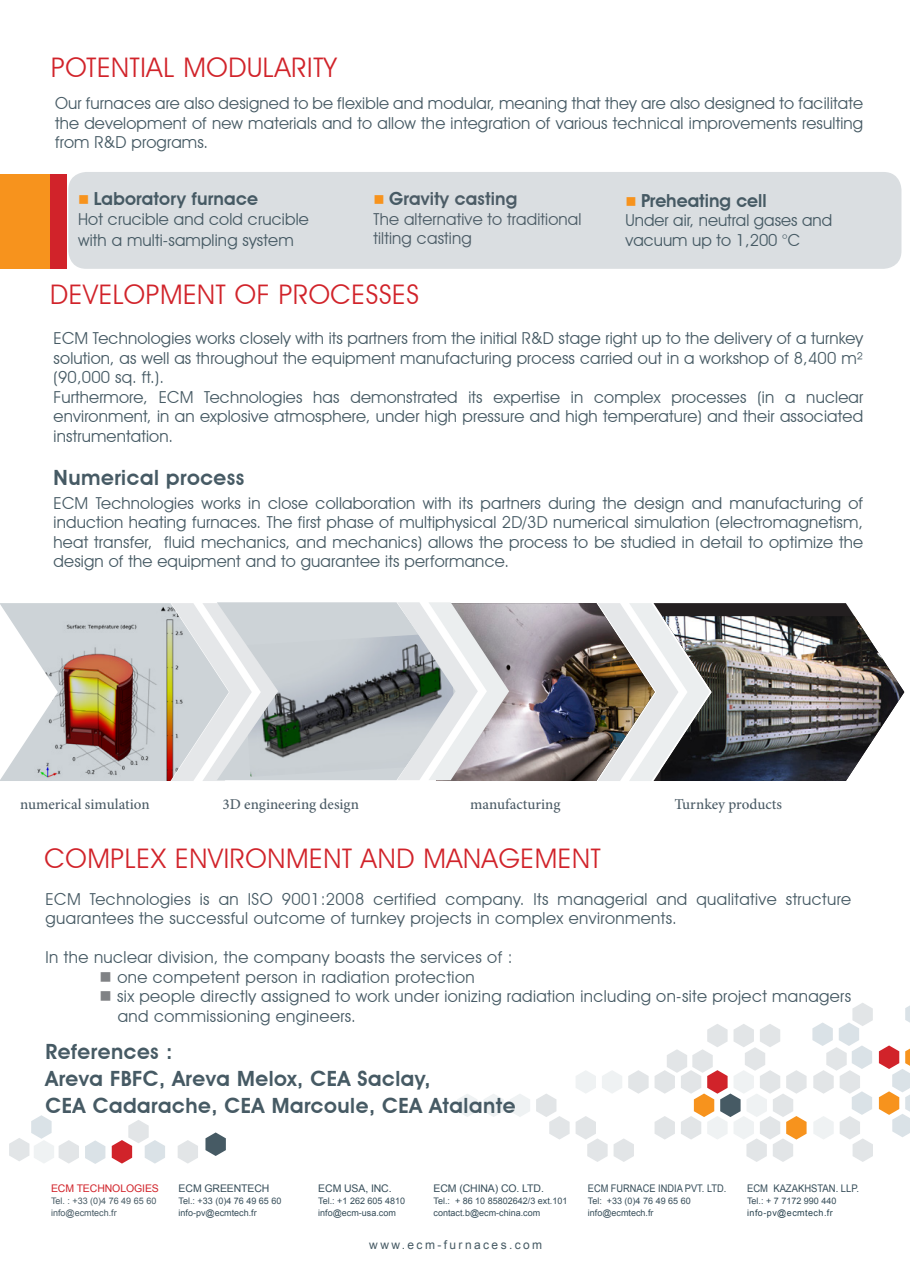
<style>
.page{position:relative;width:910px;height:1280px;background:#fff}
.page>*{position:absolute;margin:0;border:0;box-sizing:border-box;transform-origin:0 0}
.t1{font:27px "Avant Garde IT Cby BT";letter-spacing:.025em;color:#d1232a}
.t2{font:600 21px/27px "Avant Garde IT Cby BT";letter-spacing:.025em;color:#465a64}
.t3{font:600 18px "Avant Garde IT Cby BT";letter-spacing:.01em;color:#465a64}
.t4{font:600 18px "Avant Garde IT Cby BT";letter-spacing:.01em;color:#4c5c66}
.t5{font:16.5px/19.5px "Avant Garde IT Cby BT";letter-spacing:.01em;color:#465a64}
.t6{font:16.5px/19.5px "Avant Garde IT Cby BT";letter-spacing:.01em;color:#4c5c66}
.t7{font:500 15px "Minion Pro";color:#4c5c66}
.t8{font:12px "Arial";letter-spacing:.2em;color:#465a64}
.t9{font:10.5px "Arial";letter-spacing:-.005em;color:#364d59}
.t10{font:10.5px "Arial";letter-spacing:-.005em;color:#364d59;scale:.88 1}
.t11{font:10.5px "Arial";letter-spacing:-.005em;color:#364d59;scale:.9 1}
.t12{font:10.5px "Arial";letter-spacing:-.01em;color:#d1232a}
.t13{font:9px/12px "Arial";color:#364d59}
.t14{font:9px/12px "Arial";color:#465a64}
.t15{font:9px "Arial";letter-spacing:.05em;color:#27414d}
.s1{color:#f7931d}
.s2{color:#465a64}
.s3{color:#808285}
</style>
<div class="page">
<div style="left:68px;top:172px;width:833px;height:97px;background:#dadee1;border-radius:18px"></div>
<div style="left:0;top:175px;width:66px;height:94px;background:#f7931d"></div>
<div style="left:50px;top:175px;width:17px;height:94px;background:#d1232a"></div>
<svg style="left:576px;top:1070px;width:20px;height:23px"></svg>
<svg style="left:628px;top:1070px;width:21px;height:24px"></svg>
<svg style="left:602px;top:1071px;width:20px;height:22px"></svg>
<svg style="left:484px;top:1094px;width:20px;height:23px"></svg>
<svg style="left:457px;top:1094px;width:20px;height:23px"></svg>
<svg style="left:510px;top:1094px;width:20px;height:23px"></svg>
<svg style="left:536px;top:1094px;width:34px;height:45px"></svg>
<svg style="left:576px;top:1116px;width:32px;height:46px"></svg>
<svg style="left:614px;top:1138px;width:20px;height:24px"></svg>
<svg style="left:905px;top:1005px;width:5px;height:18px"></svg>
<svg style="left:655px;top:1003px;width:218px;height:159px"></svg>
<svg style="left:879px;top:1045px;width:31px;height:92px"></svg>
<img style="left:0;top:602px;width:904px;height:179px">
<svg style="left:178px;top:1140px;width:20px;height:23px"></svg>
<svg style="left:112px;top:1120px;width:53px;height:43px"></svg>
<svg style="left:205px;top:1132px;width:21px;height:24px"></svg>
<svg style="left:9px;top:1115px;width:70px;height:48px"></svg>
<svg style="left:85px;top:1140px;width:20px;height:24px"></svg>
<h1 class="t1" style="left:51px;top:51px;width:287px">POTENTIAL MODULARITY</h1>
<p class="t5" style="left:55px;top:93px;width:810px;text-align:justify">Our furnaces are also designed to be flexible and modular, meaning that they are also designed to facilitate the development of new materials and to allow the integration of various technical improvements resulting from R&amp;D programs.</p>
<p class="t3" style="left:78px;top:188px;width:182px"><span class="s1">■</span> Laboratory furnace</p>
<p class="t5" style="left:78px;top:208px;width:232px;line-height:21px">Hot crucible and cold crucible with a multi-sampling system</p>
<p class="t4" style="left:373px;top:188px;width:145px"><span class="s1">■</span> <span class="s2">G</span>ravity casting</p>
<p class="t6" style="left:373px;top:209px;width:209px">The alternative to traditional tilting casting</p>
<p class="t3" style="left:626px;top:189px;width:142px"><span class="s1">■</span> Preheating cell</p>
<p class="t5" style="left:626px;top:210px;width:208px">Under air, neutral gases and vacuum up to 1,200 °C</p>
<h1 class="t1" style="left:50px;top:278px;width:370px">DEVELOPMENT OF PROCESSES</h1>
<p class="t5" style="left:54px;top:328px;width:811px">ECM Technologies works closely with its partners from the initial R&amp;D stage right up to the delivery of a turnkey solution, as well as throughout the equipment manufacturing process carried out in a workshop of 8,400 m² (90,000 sq. ft.).<br>Furthermore, ECM Technologies has demonstrated its expertise in complex processes (in a nuclear environment, in an explosive atmosphere, under high pressure and high temperature) and their associated instrumentation.</p>
<p class="t2" style="left:54px;top:464px;width:192px">Numerical process</p>
<p class="t5" style="left:54px;top:493px;width:811px;text-align:justify">ECM Technologies works in close collaboration with its partners during the design and manufacturing of induction heating furnaces. The first phase of multiphysical 2D/3D numerical simulation (electromagnetism, heat transfer, fluid mechanics, and mechanics) allows the process to be studied in detail to optimize the design of the equipment and to guarantee its performance.</p>
<p class="t7" style="left:20px;top:794px;width:131px">numerical simulation</p>
<p class="t7" style="left:223px;top:794px;width:138px">3D engineering design</p>
<p class="t7" style="left:470px;top:794px;width:92px">manufacturing</p>
<p class="t7" style="left:674px;top:794px;width:109px">Turnkey products</p>
<h1 class="t1" style="left:45px;top:842px;width:557px">COMPLEX ENVIRONMENT AND MANAGEMENT</h1>
<p class="t5" style="left:46px;top:889px;width:807px">ECM Technologies is an ISO 9001:2008 certified company. Its managerial and qualitative structure guarantees the successful outcome of turnkey projects in complex environments.</p>
<p class="t5" style="left:46px;top:948px;width:468px">In the nuclear division, the company boasts the services of :</p>
<p class="t5" style="left:100px;top:967px;width:377px"><span class="s3">■</span> one competent person in radiation protection</p>
<p class="t5" style="left:118px;top:987px;width:735px;text-indent:-18px"><span class="s3">■</span> six people directly assigned to work under ionizing radiation including on-site project managers and commissioning engineers.</p>
<p class="t2" style="left:46px;top:1038px;width:471px">References :<br>Areva FBFC, Areva Melox, CEA Saclay,<br>CEA Cadarache, CEA Marcoule, CEA Atalante</p>
<p class="t12" style="left:51px;top:1181px;width:109px">ECM TECHNOLOGIES</p>
<p class="t14" style="left:51px;top:1194px;width:107px">Tel. : +33 (0)4 76 49 65 60 info@ecmtech.fr</p>
<p class="t9" style="left:179px;top:1181px;width:92px">ECM GREENTECH</p>
<p class="t13" style="left:179px;top:1194px;width:104px">Tel.: +33 (0)4 76 49 65 60 info-pv@ecmtech.fr</p>
<p class="t9" style="left:318px;top:1181px;width:75px">ECM USA, INC.</p>
<p class="t13" style="left:318px;top:1194px;width:88px">Tel.: +1 262 605 4810 info@ecm-usa.com</p>
<p class="t9" style="left:433px;top:1181px;width:112px">ECM (CHINA) CO. LTD.</p>
<p class="t13" style="left:433px;top:1194px;width:135px">Tel.: + 86 10 85802642/3 ext.101 contact.b@ecm-china.com</p>
<p class="t8" style="left:369px;top:1237px;width:174px">www.ecm-furnaces.com</p>
<p class="t10" style="left:588px;top:1181px;width:159px">ECM FURNACE INDIA PVT. LTD.</p>
<p class="t13" style="left:588px;top:1194px;width:104px">Tel: +33 (0)4 76 49 65 60 info@ecmtech.fr</p>
<p class="t11" style="left:747px;top:1181px;width:126px">ECM KAZAKHSTAN. LLP.</p>
<p class="t13" style="left:747px;top:1194px;width:91px">Tel.: + 7 7172 990 440</p>
<p class="t15" style="left:747px;top:1206px;width:87px">info-pv@ecmtech.fr</p>
</div>
